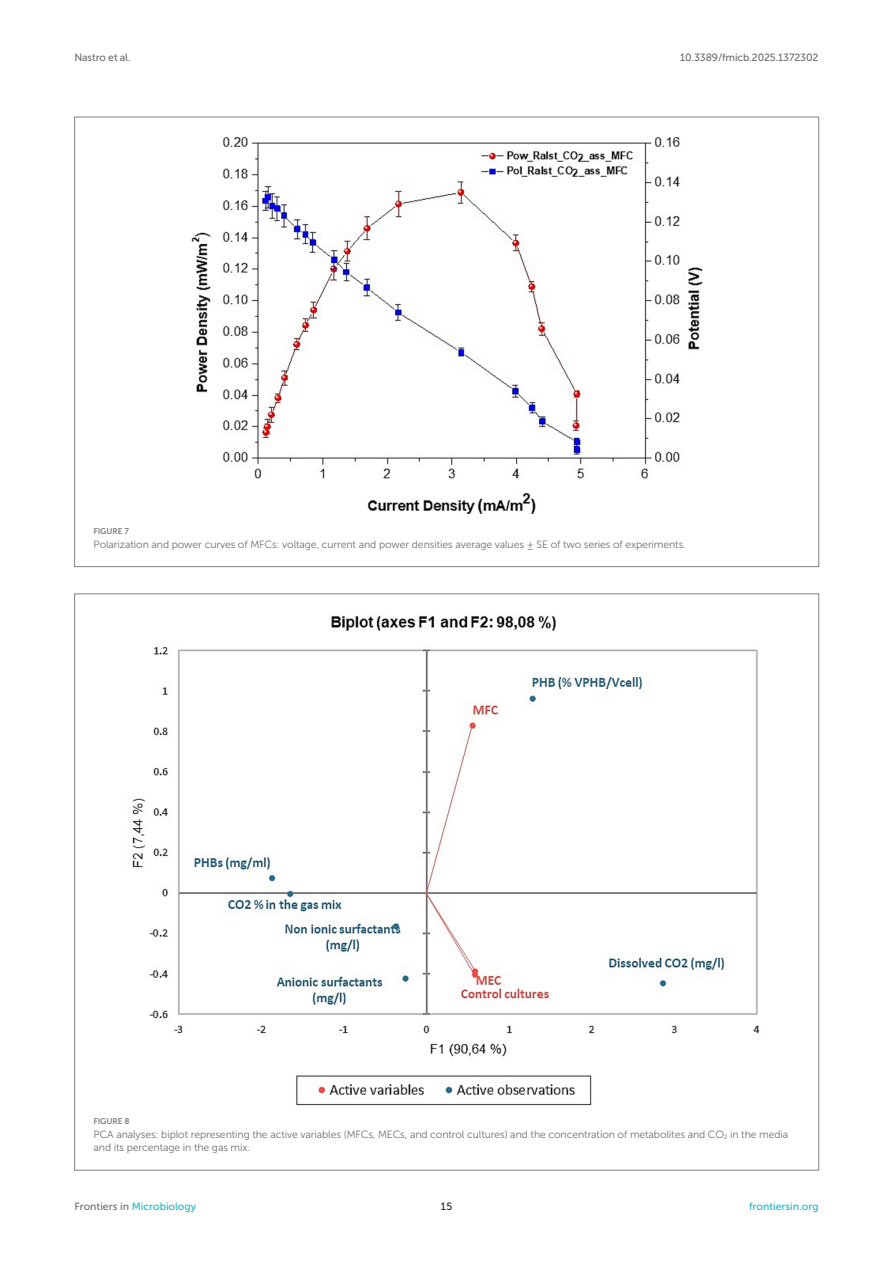
<style>
.page{position:relative;width:893px;height:1263px;background:#fff}
.page>*{position:absolute;margin:0;border:0;box-sizing:border-box;transform-origin:0 0}
.FIG_LEG{font:10.5px/13.5px "Museo Sans 300";letter-spacing:-.01em;color:#706f70}
.t1{font:10.5px "Museo Sans 500";color:#1db5c3}
.t2{font:10.5px "Museo Sans 500";letter-spacing:-.015em;color:#706f70}
.t3{font:10.5px "Museo Sans 500";color:#1b1c1b}
.FIG_HD{font:8.25px "Museo Sans 700";letter-spacing:-.01em;color:#7e7f7f}
.s1{color:#706f70}
</style>
<div class="page">
<img style="left:191px;top:137px;width:512px;height:377px">
<img style="left:132px;top:616px;width:628px;height:489px">
<p class="t2" style="left:74px;top:51px;width:58px">Nastro et al.</p>
<p class="t2" style="left:680px;top:51px;width:140px">10.3389/fmicb.2025.1372302</p>
<p class="FIG_HD" style="left:94px;top:527px;width:37px">FIGURE 7</p>
<p class="FIG_LEG" style="left:94px;top:537px;width:594px">Polarization and power curves of MFCs: voltage, current and power densities average values ± SE of two series of experiments.</p>
<p class="FIG_HD" style="left:94px;top:1117px;width:37px">FIGURE 8</p>
<p class="FIG_LEG" style="left:94px;top:1127px;width:696px">PCA analyses: biplot representing the active variables (MFCs, MECs, and control cultures) and the concentration of metabolites and CO<sub>2</sub> in the media and its percentage in the gas mix.</p>
<p class="t1" style="left:74px;top:1200px;width:123px"><span class="s1">Frontiers in</span> Microbiology</p>
<p class="t3" style="left:441px;top:1200px;width:13px">15</p>
<p class="t1" style="left:749px;top:1200px;width:71px">frontiersin.org</p>
</div>
